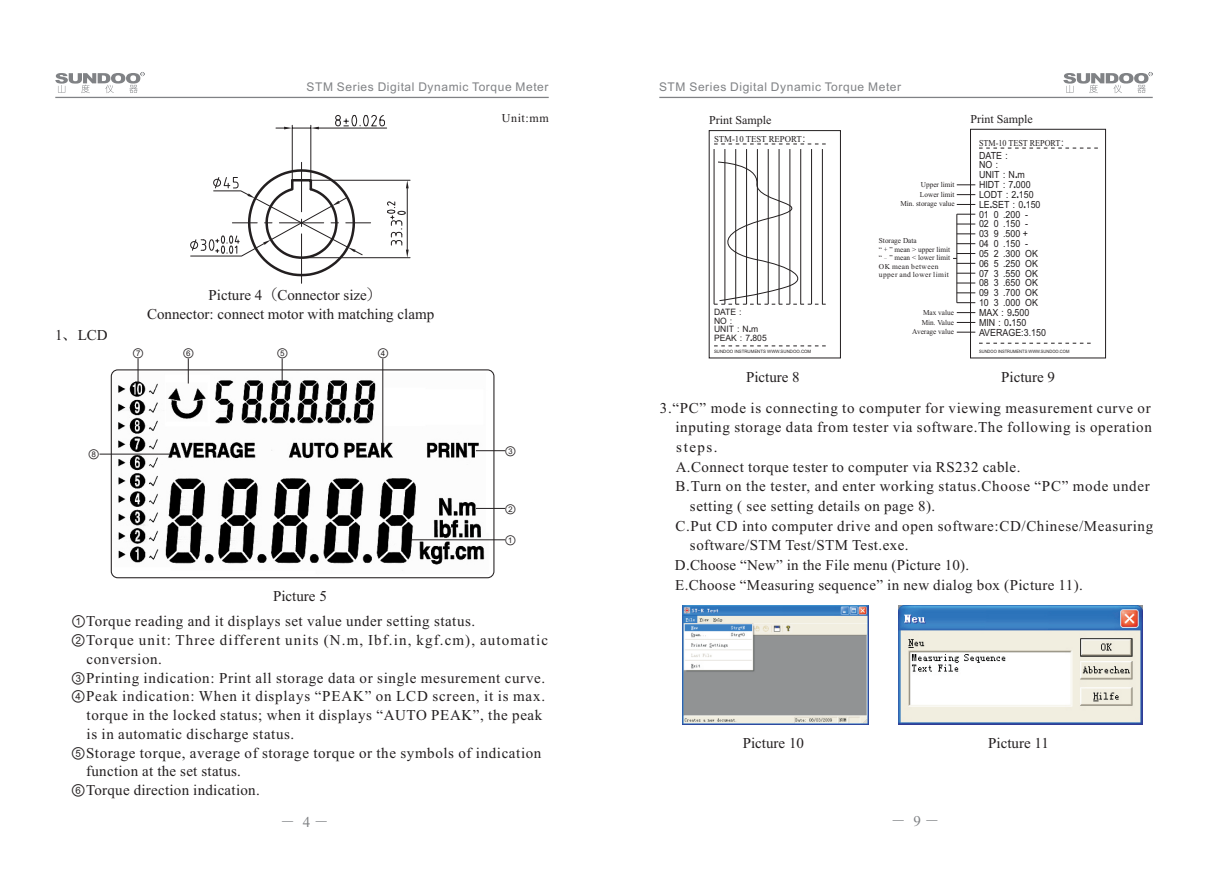
<style>
.page{position:relative;width:1208px;height:893px;background:#fff}
.page>*{position:absolute;margin:0;border:0;box-sizing:border-box;transform-origin:0 0}
.t1{font:15px "Times New Roman";letter-spacing:.04em;color:#231f20}
.t2{font:15px "Times New Roman";color:#231f20}
.t3{font:15px "Times New Roman";letter-spacing:.075em;color:#231f20}
.t4{font:15px "Times New Roman";letter-spacing:.02em;color:#231f20}
.t5{font:15px "Times New Roman";letter-spacing:.015em;color:#231f20}
.t6{font:15px "Sim Sun";color:#808285}
.t7{font:12px "Arial";letter-spacing:.045em;color:#808285}
.t8{font:12px "Times New Roman";color:#231f20}
.t9{font:12px "Arial Unicode MS";color:#231f20}
.t10{font:9.9px/9.9px "Arial";color:#231f20;scale:.9 1}
.t11{font:9px "Times New Roman";color:#231f20;scale:.9 1}
.t12{font:9px "Times New Roman";color:#231f20}
.t13{font:8.85px/8.9px "Arial";color:#231f20}
.t14{font:7.5px/8.4px "Times New Roman";color:#231f20}
.t15{font:4.5px "Arial";color:#231f20;scale:.9 1}
.t16{font:4.5px "Arial";color:#231f20}
.s1{font-family:"Adobe Fangsong Std"}
.s2{font-family:"Arial Unicode MS"}
.s3{font-family:"Times New Roman"}
.s4{font-family:"Koz Go Pro";font-weight:700}
.s5{font-family:"Sim Sun"}
.s6{font-family:"Sim Sun";font-size:3.75px}
</style>
<div class="page">
<hr style="left:55px;top:97px;width:494px;height:1px;background:#808285">
<svg style="left:55px;top:72px;width:90px;height:21px"></svg>
<hr style="left:659px;top:97px;width:493px;height:1px;background:#808285">
<svg style="left:1063px;top:72px;width:89px;height:21px"></svg>
<img style="left:111px;top:370px;width:383px;height:207px;border-radius:7px">
<div style="left:111px;top:369px;width:383px;height:209px;border:1px solid #231f20;border-radius:6px"></div>
<hr style="left:410px;top:539px;width:95px;height:1px;background:#231f20">
<svg style="left:476px;top:508px;width:29px;height:1px"></svg>
<svg style="left:476px;top:450px;width:29px;height:1px"></svg>
<hr style="left:382px;top:358px;width:1px;height:86px;background:#231f20">
<svg style="left:282px;top:358px;width:1px;height:25px"></svg>
<svg style="left:188px;top:358px;width:1px;height:25px"></svg>
<svg style="left:138px;top:358px;width:1px;height:25px"></svg>
<hr style="left:99px;top:454px;width:71px;height:1px;background:#231f20">
<div style="left:970px;top:129px;width:136px;height:229px;border:1px solid #231f20"></div>
<svg style="left:979px;top:148px;width:119px;height:1px"></svg>
<svg style="left:979px;top:343px;width:112px;height:1px"></svg>
<hr style="left:713px;top:149px;width:1px;height:155px;background:#231f20">
<hr style="left:724px;top:149px;width:1px;height:155px;background:#231f20">
<hr style="left:735px;top:149px;width:1px;height:155px;background:#231f20">
<hr style="left:746px;top:149px;width:1px;height:155px;background:#231f20">
<hr style="left:757px;top:149px;width:1px;height:155px;background:#231f20">
<hr style="left:768px;top:149px;width:1px;height:155px;background:#231f20">
<hr style="left:778px;top:149px;width:1px;height:155px;background:#231f20">
<hr style="left:789px;top:149px;width:1px;height:155px;background:#231f20">
<hr style="left:800px;top:149px;width:1px;height:155px;background:#231f20">
<hr style="left:811px;top:149px;width:1px;height:155px;background:#231f20">
<hr style="left:822px;top:149px;width:1px;height:155px;background:#231f20">
<svg style="left:714px;top:144px;width:112px;height:1px"></svg>
<svg style="left:714px;top:345px;width:112px;height:1px"></svg>
<div style="left:708px;top:130px;width:133px;height:228px;border:1px solid #231f20"></div>
<svg style="left:708px;top:161px;width:118px;height:144px"></svg>
<svg style="left:956px;top:332px;width:19px;height:1px"></svg>
<svg style="left:956px;top:322px;width:19px;height:1px"></svg>
<svg style="left:956px;top:312px;width:19px;height:1px"></svg>
<svg style="left:956px;top:204px;width:19px;height:1px"></svg>
<svg style="left:957px;top:214px;width:18px;height:1px"></svg>
<svg style="left:957px;top:292px;width:18px;height:1px"></svg>
<svg style="left:957px;top:283px;width:18px;height:1px"></svg>
<svg style="left:957px;top:273px;width:18px;height:1px"></svg>
<svg style="left:953px;top:253px;width:22px;height:11px"></svg>
<svg style="left:957px;top:243px;width:18px;height:1px"></svg>
<svg style="left:957px;top:233px;width:18px;height:1px"></svg>
<svg style="left:957px;top:224px;width:18px;height:1px"></svg>
<svg style="left:957px;top:302px;width:18px;height:1px"></svg>
<svg style="left:956px;top:194px;width:19px;height:1px"></svg>
<svg style="left:956px;top:184px;width:19px;height:1px"></svg>
<hr style="left:303px;top:257px;width:107px;height:1px;background:#231f20">
<hr style="left:303px;top:180px;width:107px;height:1px;background:#231f20">
<hr style="left:407px;top:188px;width:1px;height:61px;background:#231f20">
<svg style="left:406px;top:180px;width:3px;height:8px"></svg>
<svg style="left:387px;top:201px;width:22px;height:57px"></svg>
<hr style="left:301px;top:162px;width:1px;height:50px;background:#231f20">
<hr style="left:301px;top:234px;width:1px;height:49px;background:#231f20">
<hr style="left:292px;top:125px;width:1px;height:54px;background:#231f20">
<hr style="left:310px;top:125px;width:1px;height:54px;background:#231f20">
<hr style="left:319px;top:128px;width:68px;height:1px;background:#231f20">
<svg style="left:276px;top:127px;width:43px;height:2px"></svg>
<svg style="left:335px;top:114px;width:50px;height:13px"></svg>
<svg style="left:190px;top:168px;width:180px;height:109px"></svg>
<hr style="left:956px;top:214px;width:1px;height:89px;background:#231f20">
<img style="left:682px;top:605px;width:187px;height:119px">
<img style="left:898px;top:605px;width:244px;height:119px">
<p class="t7" style="left:306px;top:82px;width:243px">STM Series Digital Dynamic Torque Meter</p>
<p class="t7" style="left:659px;top:82px;width:244px">STM Series Digital Dynamic Torque Meter</p>
<p class="t1" style="left:55px;top:330px;width:54px">1<span class="s1">、</span>LCD</p>
<p class="t2" style="left:209px;top:290px;width:175px">Picture 4<span class="s1">（</span>Connector size<span class="s1">）</span></p>
<p class="t2" style="left:147px;top:308px;width:289px">Connector: connect motor with matching clamp</p>
<p class="t9" style="left:132px;top:348px;width:13px">⑦</p>
<p class="t9" style="left:182px;top:348px;width:13px">⑥</p>
<p class="t9" style="left:276px;top:348px;width:13px">⑤</p>
<p class="t9" style="left:377px;top:348px;width:13px">④</p>
<p class="t9" style="left:88px;top:449px;width:13px">⑧</p>
<p class="t2" style="left:273px;top:591px;width:55px">Picture 5</p>
<p class="t8" style="left:502px;top:114px;width:48px">Unit:mm</p>
<p class="t9" style="left:504px;top:446px;width:13px">③</p>
<p class="t9" style="left:504px;top:504px;width:13px">②</p>
<p class="t9" style="left:504px;top:535px;width:13px">①</p>
<p class="t1" style="left:71px;top:616px;width:405px"><span class="s2">①</span>Torque reading and it displays set value under setting status.</p>
<p class="t3" style="left:71px;top:634px;width:479px"><span class="s2">②</span>Torque unit: Three different units (N.m, Ibf.in, kgf.cm), automatic</p>
<p class="t1" style="left:87px;top:653px;width:77px">conversion.</p>
<p class="t1" style="left:71px;top:672px;width:476px"><span class="s2">③</span>Printing indication: Print all storage data or single mesurement curve.</p>
<p class="t1" style="left:71px;top:691px;width:475px"><span class="s2">④</span>Peak indication: When it displays “PEAK” on LCD screen, it is max.</p>
<p class="t1" style="left:87px;top:709px;width:457px">torque in the locked status; when it displays “AUTO PEAK”, the peak</p>
<p class="t1" style="left:87px;top:728px;width:209px">is in automatic discharge status.</p>
<p class="t1" style="left:71px;top:747px;width:472px"><span class="s2">⑤</span>Storage torque, average of storage torque or the symbols of indication</p>
<p class="t4" style="left:86px;top:765px;width:156px">function at the set status.</p>
<p class="t4" style="left:71px;top:784px;width:190px"><span class="s2">⑥</span>Torque direction indication.</p>
<p class="t6" style="left:280px;top:813px;width:50px">－ <span class="s3">4</span> －</p>
<p class="t8" style="left:709px;top:116px;width:64px">Print Sample</p>
<p class="t8" style="left:970px;top:114px;width:64px">Print Sample</p>
<p class="t12" style="left:714px;top:135px;width:98px">STM-10 TEST REPORT<span class="s1">：</span></p>
<p class="t13" style="left:714px;top:308px;width:54px">DATE<span class="s2">：<br></span>NO<span class="s2">：<br></span>UNIT<span class="s2">：</span>N<span class="s4">.</span>m<br>PEAK<span class="s2">：</span>7<span class="s4">.</span>805</p>
<p class="t16" style="left:714px;top:350px;width:99px">SUNDOO INSTRUMENTS WWW.SUNDOO.COM</p>
<p class="t14" style="left:920px;top:179px;width:36px;line-height:10.5px">Upper limit<br>Lower limit</p>
<p class="t14" style="left:900px;top:200px;width:56px">Min. storage value</p>
<p class="t14" style="left:879px;top:237px;width:73px">Storage Data<br>“ <span class="s5">+</span> ” mean &gt; upper limit “ <span class="s6">－</span> ” mean &lt; lower limit<br>OK mean between upper and lower limit</p>
<p class="t14" style="left:921px;top:308px;width:34px;line-height:9.9px">Max value<br>Min. Value</p>
<p class="t14" style="left:912px;top:328px;width:43px">Average value</p>
<p class="t11" style="left:979px;top:139px;width:101px">STM-10 TEST REPORT<span class="s1">：</span></p>
<p class="t10" style="left:979px;top:151px;width:76px">DATE<span class="s2">：<br></span>NO<span class="s2">：<br></span>UNIT<span class="s2">：</span>N<span class="s4">.</span>m<br>HIDT<span class="s2">：</span>7<span class="s4">.</span>000<br>LODT<span class="s2">：</span>2<span class="s4">.</span>150<br>LE<span class="s4">.</span>SET<span class="s2">：</span>0<span class="s4">.</span>150<br>01 0 .200 -<br>02 0 .150 -<br>03 9 .500 +<br>04 0 .150 -<br>05 2 .300 OK<br>06 5 .250 OK<br>07 3 .550 OK<br>08 3 .650 OK<br>09 3 .700 OK<br>10 3 .000 OK<br>MAX<span class="s2">：</span>9<span class="s4">.</span>500<br>MIN<span class="s2">：</span>0<span class="s4">.</span>150<br>AVERAGE:3.150</p>
<p class="t15" style="left:979px;top:350px;width:102px">SUNDOO INSTRUMENTS WWW.SUNDOO.COM</p>
<p class="t2" style="left:746px;top:371px;width:55px">Picture 8</p>
<p class="t2" style="left:1001px;top:371px;width:55px">Picture 9</p>
<p class="t1" style="left:660px;top:402px;width:492px">3.“PC” mode is connecting to computer for viewing measurement curve or</p>
<p class="t1" style="left:675px;top:422px;width:478px">inputing storage data from tester via software.The following is operation</p>
<p class="t1" style="left:676px;top:441px;width:43px">steps.</p>
<p class="t1" style="left:675px;top:461px;width:346px">A.Connect torque tester to computer via RS232 cable.</p>
<p class="t1" style="left:675px;top:481px;width:476px">B.Turn on the tester, and enter working status.Choose “PC” mode under</p>
<p class="t1" style="left:689px;top:500px;width:247px">setting ( see setting details on page 8).</p>
<p class="t1" style="left:675px;top:520px;width:479px">C.Put CD into computer drive and open software:CD/Chinese/Measuring</p>
<p class="t1" style="left:689px;top:540px;width:220px">software/STM Test/STM Test.exe.</p>
<p class="t5" style="left:675px;top:559px;width:296px">D.Choose “New” in the File menu (Picture 10).</p>
<p class="t1" style="left:675px;top:579px;width:409px">E.Choose “Measuring sequence” in new dialog box (Picture 11).</p>
<p class="t2" style="left:742px;top:737px;width:63px">Picture 10</p>
<p class="t6" style="left:891px;top:813px;width:50px">－ <span class="s3">9</span> －</p>
<p class="t2" style="left:988px;top:737px;width:62px">Picture 11</p>
</div>
